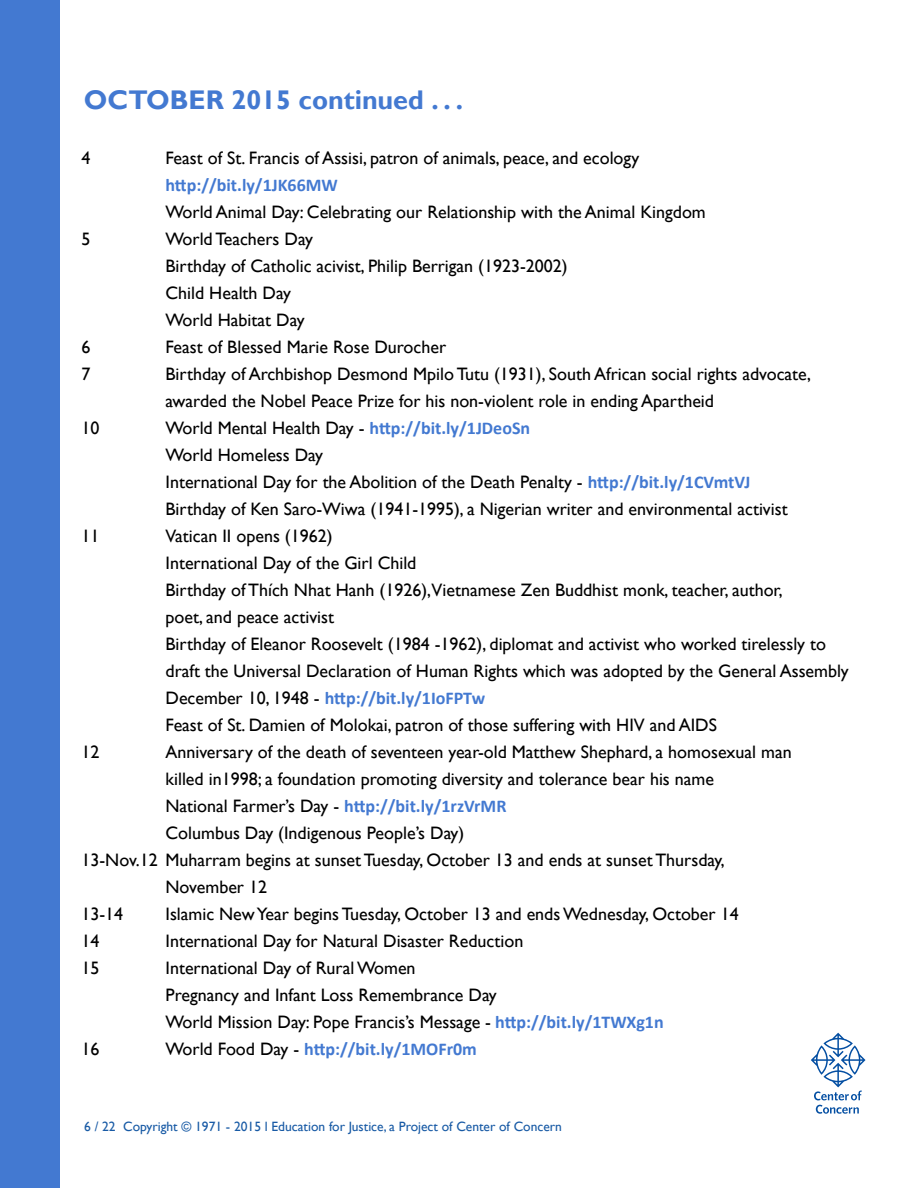
<style>
.page{position:relative;width:918px;height:1188px;background:#fff}
.page>*{position:absolute;margin:0;border:0;box-sizing:border-box;transform-origin:0 0}
.t1{font:700 27px "Gill Sans";color:#4379d1}
.t2{font:18px/27px "Gill Sans";color:#000}
.t3{font:700 18px "Calibri";color:#4379d1}
.t4{font:13.5px "Gill Sans";color:#185aa5}
.s1{font-family:"Calibri";font-weight:700;color:#4379d1}
.s2{font-family:"Gill Sans";font-weight:400;color:#000}
</style>
<div class="page">
<svg style="left:811px;top:1033px;width:55px;height:81px"></svg>
<div style="left:0;top:0;width:59px;height:1188px;background:#4379d1"></div>
<h1 class="t1" style="left:84px;top:83px;width:381px">OCTOBER 2015 continued . . .</h1>
<p class="t2" style="left:81px;top:144px;width:10px">4</p>
<p class="t2" style="left:165px;top:144px;width:476px">Feast of St. Francis of Assisi, patron of animals, peace, and ecology</p>
<p class="t3" style="left:165px;top:173px;width:174px">http://bit.ly/1JK66MW</p>
<p class="t2" style="left:165px;top:198px;width:542px">World Animal Day: Celebrating our Relationship with the Animal Kingdom</p>
<p class="t2" style="left:81px;top:225px;width:10px">5</p>
<p class="t2" style="left:165px;top:225px;width:404px">World Teachers Day<br>Birthday of Catholic acivist, Philip Berrigan (1923-2002)<br>Child Health Day<br>World Habitat Day</p>
<p class="t2" style="left:81px;top:333px;width:10px">6</p>
<p class="t2" style="left:165px;top:333px;width:282px">Feast of Blessed Marie Rose Durocher</p>
<p class="t2" style="left:81px;top:360px;width:10px">7</p>
<p class="t2" style="left:165px;top:360px;width:647px">Birthday of Archbishop Desmond Mpilo Tutu (1931), South African social rights advocate, awarded the Nobel Peace Prize for his non-violent role in ending Apartheid</p>
<p class="t2" style="left:81px;top:414px;width:19px">10</p>
<p class="t2" style="left:165px;top:414px;width:624px">World Mental Health Day - <span class="s1">http://bit.ly/1JDeoSn<br></span>World Homeless Day<br>International Day for the Abolition of the Death Penalty - <span class="s1">http://bit.ly/1CVmtVJ </span>Birthday of Ken Saro-Wiwa (1941-1995), a Nigerian writer and environmental activist</p>
<p class="t2" style="left:82px;top:522px;width:19px">11</p>
<p class="t2" style="left:166px;top:522px;width:685px">Vatican II opens (1962)<br>International Day of the Girl Child<br>Birthday of Thích Nhat Hanh (1926),Vietnamese Zen Buddhist monk, teacher, author,<br>poet, and peace activist<br>Birthday of Eleanor Roosevelt (1984 -1962), diplomat and activist who worked tirelessly to draft the Universal Declaration of Human Rights which was adopted by the General Assembly</p>
<p class="t3" style="left:166px;top:686px;width:321px"><span class="s2">December 10, 1948 -</span> http://bit.ly/1IoFPTw</p>
<p class="t2" style="left:166px;top:711px;width:553px">Feast of St. Damien of Molokai, patron of those suffering with HIV and AIDS</p>
<p class="t2" style="left:82px;top:738px;width:19px">12</p>
<p class="t2" style="left:166px;top:738px;width:628px">Anniversary of the death of seventeen year-old Matthew Shephard, a homosexual man killed in1998; a foundation promoting diversity and tolerance bear his name</p>
<p class="t3" style="left:166px;top:794px;width:342px"><span class="s2">National Farmer’s Day -</span> http://bit.ly/1rzVrMR</p>
<p class="t2" style="left:166px;top:819px;width:300px">Columbus Day (Indigenous People’s Day)</p>
<p class="t2" style="left:82px;top:846px;width:645px">13-Nov.12 Muharram begins at sunset Tuesday, October 13 and ends at sunset Thursday,</p>
<p class="t2" style="left:166px;top:873px;width:103px">November 12</p>
<p class="t2" style="left:82px;top:900px;width:43px">13-14</p>
<p class="t2" style="left:166px;top:900px;width:575px">Islamic New Year begins Tuesday, October 13 and ends Wednesday, October 14</p>
<p class="t2" style="left:82px;top:927px;width:19px">14</p>
<p class="t2" style="left:166px;top:927px;width:359px">International Day for Natural Disaster Reduction</p>
<p class="t2" style="left:82px;top:954px;width:19px">15</p>
<p class="t2" style="left:166px;top:954px;width:500px">International Day of Rural Women<br>Pregnancy and Infant Loss Remembrance Day<br>World Mission Day: Pope Francis’s Message - <span class="s1">http://bit.ly/1TWXg1n</span></p>
<p class="t2" style="left:82px;top:1035px;width:19px">16</p>
<p class="t3" style="left:166px;top:1037px;width:313px"><span class="s2">World Food Day -</span> http://bit.ly/1MOFr0m</p>
<p class="t4" style="left:84px;top:1119px;width:479px">6 / 22 Copyright © 1971 - 2015 l Education for Justice, a Project of Center of Concern</p>
</div>
